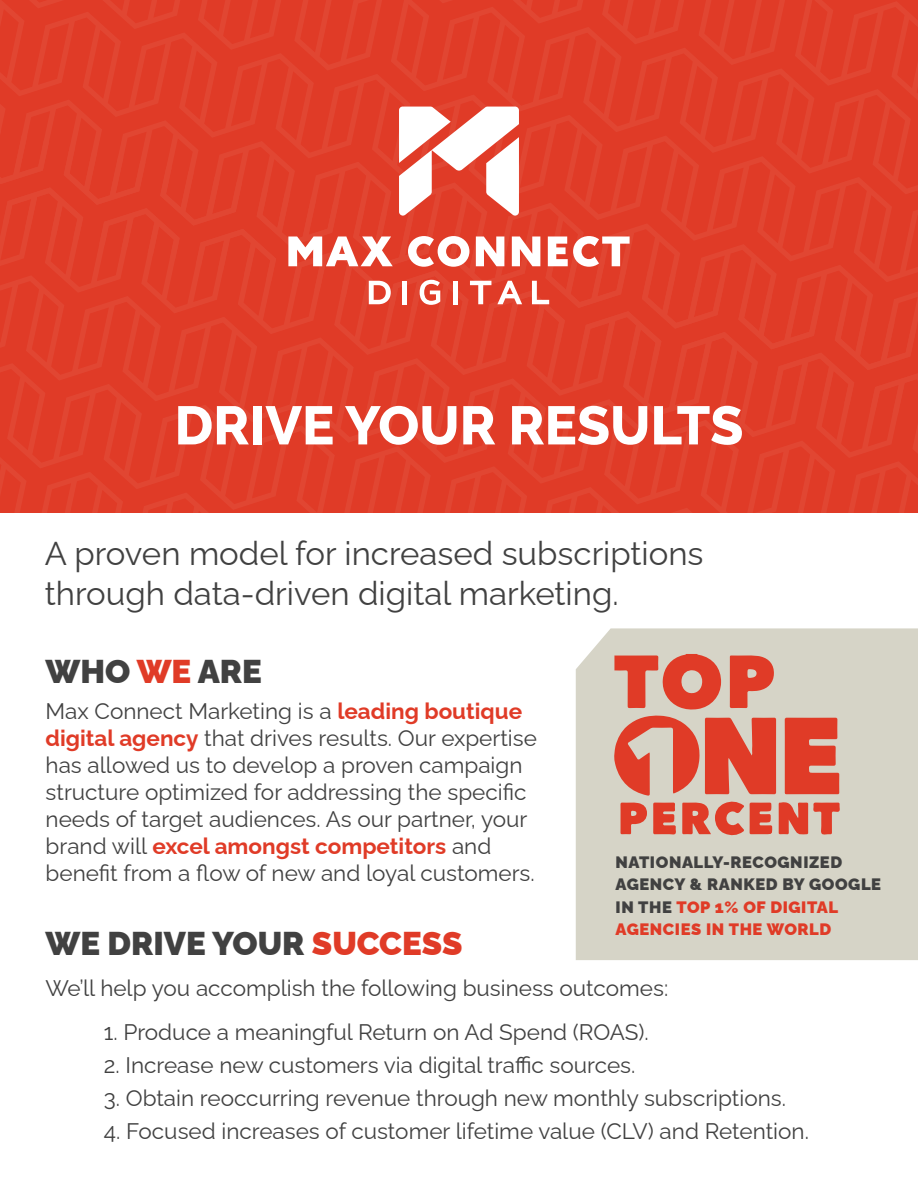
<style>
.page{position:relative;width:918px;height:1188px;background:#fff}
.page>*{position:absolute;margin:0;border:0;box-sizing:border-box;transform-origin:0 0}
.t1{font:800 54px "Raleway";color:#fff}
.t2{font:33px/39.6px "Raleway";color:#414141}
.t3{font:900 33px "Raleway";color:#414141}
.t4{font:22.5px/27px "Raleway";color:#414141}
.t5{font:900 16.5px/22.5px "Raleway";letter-spacing:.035em;color:#414141}
.s1{color:#e03b27}
.s2{font-weight:700;color:#e03b27}
</style>
<div class="page">
<div style="left:576px;top:628px;width:342px;height:332px;background:#d6d4c7"></div>
<svg style="left:613px;top:654px;width:227px;height:182px;background:#db8474"></svg>
<svg style="left:499px;top:41px;width:419px;height:66px;background:#e03d29"></svg>
<svg style="left:514px;top:0;width:404px;height:41px;background:#e03d29"></svg>
<svg style="left:495px;top:0;width:19px;height:93px;background:#e03d29"></svg>
<svg style="left:0;top:0;width:495px;height:107px;background:#e03d29"></svg>
<svg style="left:0;top:77px;width:476px;height:30px;background:#e03d29"></svg>
<svg style="left:0;top:107px;width:918px;height:406px;background:#e14531"></svg>
<h1 class="t1" style="left:175px;top:382px;width:570px">DRIVE YOUR RESULTS</h1>
<h2 class="t2" style="left:45px;top:530px;width:660px">A proven model for increased subscriptions through data-driven digital marketing.</h2>
<h2 class="t3" style="left:46px;top:645px;width:218px">WHO <span class="s1">WE</span> ARE</h2>
<p class="t4" style="left:46px;top:695px;width:493px">Max Connect Marketing is a <span class="s2">leading boutique digital agency</span> that drives results. Our expertise has allowed us to develop a proven campaign structure optimized for addressing the specific needs of target audiences. As our partner, your brand will <span class="s2">excel amongst competitors</span> and benefit from a flow of new and loyal customers.</p>
<p class="t5" style="left:616px;top:849px;width:267px">NATIONALLY-RECOGNIZED<br>AGENCY &amp; RANKED BY GOOGLE<br>IN THE <span class="s1">TOP 1% OF DIGITAL<br>AGENCIES IN THE WORLD</span></p>
<h2 class="t3" style="left:46px;top:917px;width:418px">WE DRIVE YOUR <span class="s1">SUCCESS</span></h2>
<p class="t4" style="left:46px;top:972px;width:624px">We’ll help you accomplish the following business outcomes:</p>
<p class="t4" style="left:104px;top:1016px;width:547px">1. Produce a meaningful Return on Ad Spend (ROAS).</p>
<p class="t4" style="left:104px;top:1049px;width:533px">2. Increase new customers via digital traffic sources.</p>
<p class="t4" style="left:104px;top:1082px;width:684px">3. Obtain reoccurring revenue through new monthly subscriptions.</p>
<p class="t4" style="left:104px;top:1115px;width:707px">4. Focused increases of customer lifetime value (CLV) and Retention.</p>
</div>
